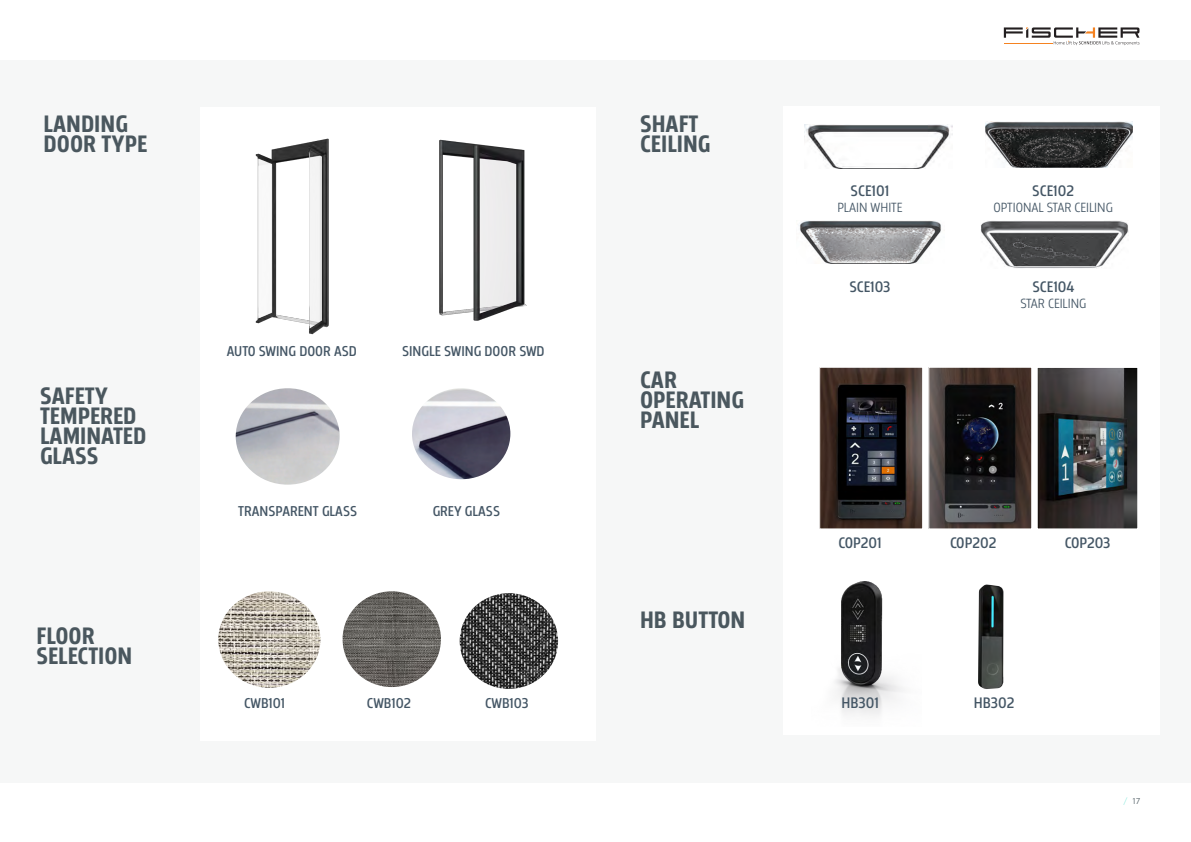
<style>
.page{position:relative;width:1191px;height:842px;background:#fff}
.page>*{position:absolute;margin:0;border:0;box-sizing:border-box;transform-origin:0 0}
.Headline_1{font:700 25px/20px "Breakers";color:#4a575e}
.Headline_1-2{font:16px "Breakers";color:#445665}
.Headline_1-3{font:15px "Breakers";color:#445665}
.Headline_1-4{font:300 14px "Breakers";color:#445665}
.t1{font:300 9px "Breakers";color:#4a575e}
.s1{font-weight:100;color:#33d9c2}
</style>
<div class="page">
<svg style="left:1003px;top:27px;width:136px;height:18px"></svg>
<div style="left:0;top:60px;width:1191px;height:722px;background:#f6f7f7"></div>
<div style="left:783px;top:107px;width:377px;height:628px;background:#fff"></div>
<div style="left:200px;top:107px;width:395px;height:633px;background:#fff"></div>
<img style="left:255px;top:138px;width:74px;height:197px">
<img style="left:439px;top:139px;width:88px;height:182px">
<img style="left:236px;top:388px;width:104px;height:97px">
<img style="left:218px;top:591px;width:102px;height:97px">
<img style="left:412px;top:388px;width:98px;height:91px">
<img style="left:342px;top:591px;width:99px;height:96px">
<img style="left:460px;top:593px;width:98px;height:96px">
<img style="left:805px;top:125px;width:147px;height:43px">
<img style="left:821px;top:369px;width:100px;height:158px">
<div style="left:819px;top:367px;width:104px;height:162px;border:1px solid #fff"></div>
<img style="left:835px;top:581px;width:69px;height:135px">
<img style="left:978px;top:584px;width:25px;height:105px">
<img style="left:930px;top:369px;width:100px;height:158px">
<div style="left:928px;top:367px;width:104px;height:162px;border:1px solid #fff"></div>
<img style="left:1038px;top:369px;width:98px;height:158px">
<div style="left:1036px;top:367px;width:102px;height:162px;border:1px solid #fff"></div>
<img style="left:799px;top:220px;width:142px;height:44px">
<img style="left:985px;top:122px;width:147px;height:46px">
<img style="left:980px;top:221px;width:148px;height:47px">
<p class="Headline_1" style="left:44px;top:115px;width:105px">LANDING<br>DOOR TYPE</p>
<p class="Headline_1" style="left:40px;top:387px;width:108px">SAFETY<br>TEMPERED<br>LAMINATED<br>GLASS</p>
<p class="Headline_1" style="left:36px;top:627px;width:97px">FLOOR<br>SELECTION</p>
<p class="Headline_1-3" style="left:227px;top:342px;width:131px">AUTO SWING DOOR ASD</p>
<p class="Headline_1-3" style="left:402px;top:342px;width:144px">SINGLE SWING DOOR SWD</p>
<p class="Headline_1-3" style="left:238px;top:502px;width:120px">TRANSPARENT GLASS</p>
<p class="Headline_1-3" style="left:433px;top:502px;width:69px">GREY GLASS</p>
<p class="Headline_1-3" style="left:244px;top:694px;width:43px">CWB101</p>
<p class="Headline_1-3" style="left:367px;top:694px;width:46px">CWB102</p>
<p class="Headline_1-3" style="left:485px;top:694px;width:45px">CWB103</p>
<p class="Headline_1" style="left:640px;top:115px;width:72px">SHAFT<br>CEILING</p>
<p class="Headline_1" style="left:640px;top:371px;width:105px">CAR<br>OPERATING<br>PANEL</p>
<p class="Headline_1" style="left:640px;top:611px;width:107px">HB BUTTON</p>
<p class="Headline_1-2" style="left:850px;top:181px;width:40px">SCE101</p>
<p class="Headline_1-4" style="left:837px;top:199px;width:67px">PLAIN WHITE</p>
<p class="Headline_1-2" style="left:849px;top:277px;width:43px">SCE103</p>
<p class="Headline_1-2" style="left:1032px;top:181px;width:43px">SCE102</p>
<p class="Headline_1-4" style="left:993px;top:199px;width:121px">OPTIONAL STAR CEILING</p>
<p class="Headline_1-2" style="left:1032px;top:277px;width:43px">SCE104</p>
<p class="Headline_1-4" style="left:1020px;top:295px;width:67px">STAR CEILING</p>
<p class="Headline_1-2" style="left:838px;top:533px;width:45px">COP201</p>
<p class="Headline_1-2" style="left:950px;top:533px;width:48px">COP202</p>
<p class="Headline_1-2" style="left:1064px;top:533px;width:47px">COP203</p>
<p class="Headline_1-2" style="left:841px;top:693px;width:39px">HB301</p>
<p class="Headline_1-2" style="left:973px;top:693px;width:42px">HB302</p>
<p class="t1" style="left:1123px;top:796px;width:18px"><span class="s1">/</span> 17</p>
</div>
